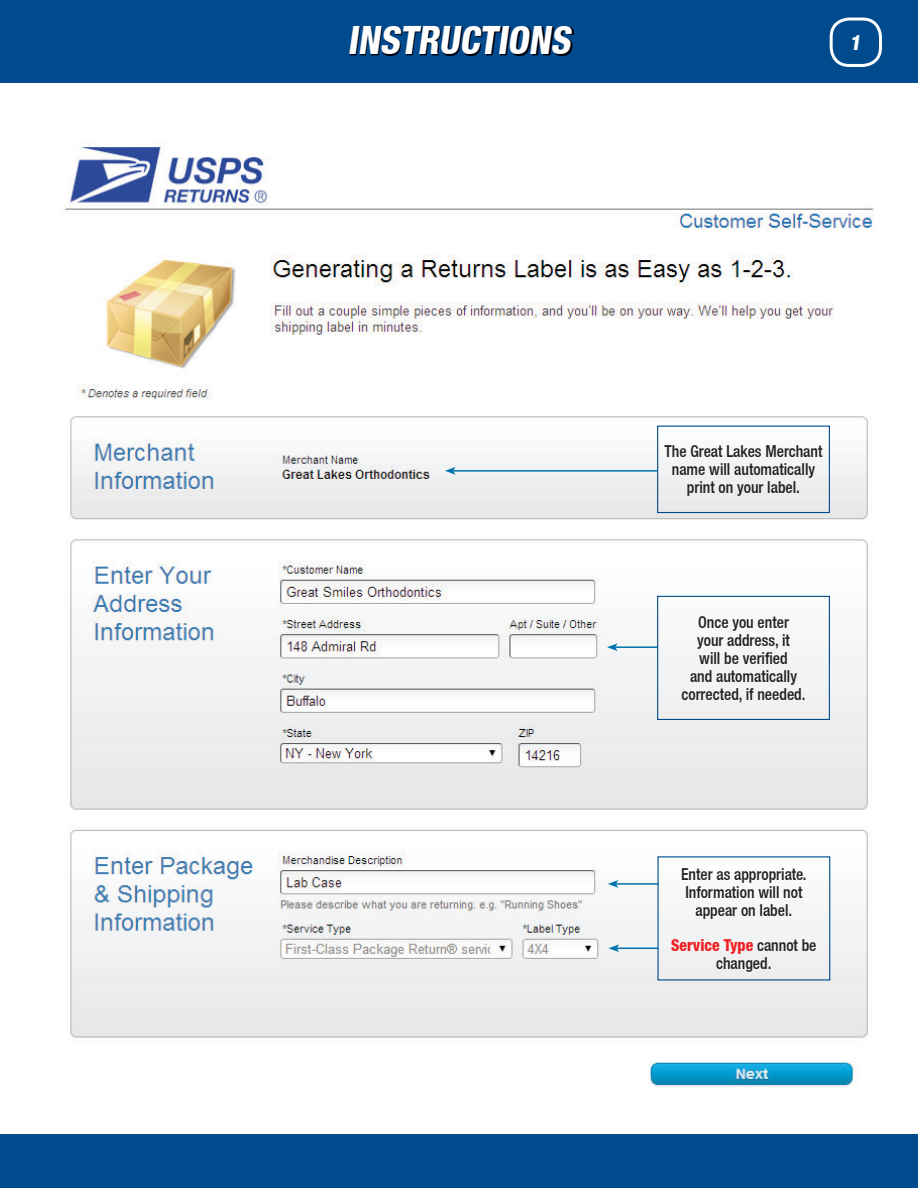
<style>
.page{position:relative;width:918px;height:1188px;background:#fff}
.page>*{position:absolute;margin:0;border:0;box-sizing:border-box;transform-origin:0 0}
.t1{font:800 condensed 39px "Helvetica Neue";color:#fff;scale:.95 1}
.t2{font:800 condensed 21px "Helvetica Neue";color:#fff}
.t3{font:500 condensed 16.5px/18px "Helvetica Neue";color:#231f20;text-align:center;scale:.95 1}
.s1{font-weight:800;color:#ed2024}
</style>
<div class="page">
<img style="left:64px;top:141px;width:811px;height:946px">
<div style="left:0;top:1134px;width:918px;height:54px;background:#004b8e"></div>
<div style="left:0;top:0;width:918px;height:82px;background:#004b8e"></div>
<img style="left:351px;top:27px;width:222px;height:29px">
<div style="left:657px;top:426px;width:173px;height:87px;border:1px solid #004b8e"></div>
<div style="left:657px;top:596px;width:173px;height:124px;border:1px solid #004b8e"></div>
<hr style="left:453px;top:470px;width:205px;height:2px;background:#0073ae">
<svg style="left:445px;top:467px;width:10px;height:8px"></svg>
<hr style="left:615px;top:646px;width:43px;height:2px;background:#0073ae">
<svg style="left:607px;top:643px;width:11px;height:8px"></svg>
<hr style="left:616px;top:883px;width:43px;height:2px;background:#0073ae">
<svg style="left:608px;top:880px;width:10px;height:8px"></svg>
<hr style="left:617px;top:948px;width:42px;height:1px;background:#0073ae">
<svg style="left:609px;top:944px;width:10px;height:8px"></svg>
<div style="left:830px;top:18px;width:52px;height:49px;border:3px solid #fff;border-radius:18px"></div>
<h1 class="t1" style="left:348px;top:16px;width:243px">INSTRUCTIONS</h1>
<p class="t2" style="left:850px;top:29px;width:16px">1</p>
<p class="t3" style="left:665px;top:442px;width:168px">The Great Lakes Merchant name will automatically print on your label.</p>
<p class="t3" style="left:682px;top:613px;width:132px">Once you enter<br>your address, it<br>will be verified<br>and automatically corrected, if needed.</p>
<p class="t3" style="left:681px;top:865px;width:134px">Enter as appropriate.<br>Information will not appear on label.</p>
<p class="t3" style="left:671px;top:936px;width:154px"><span class="s1">Service Type</span> cannot be changed.</p>
</div>
